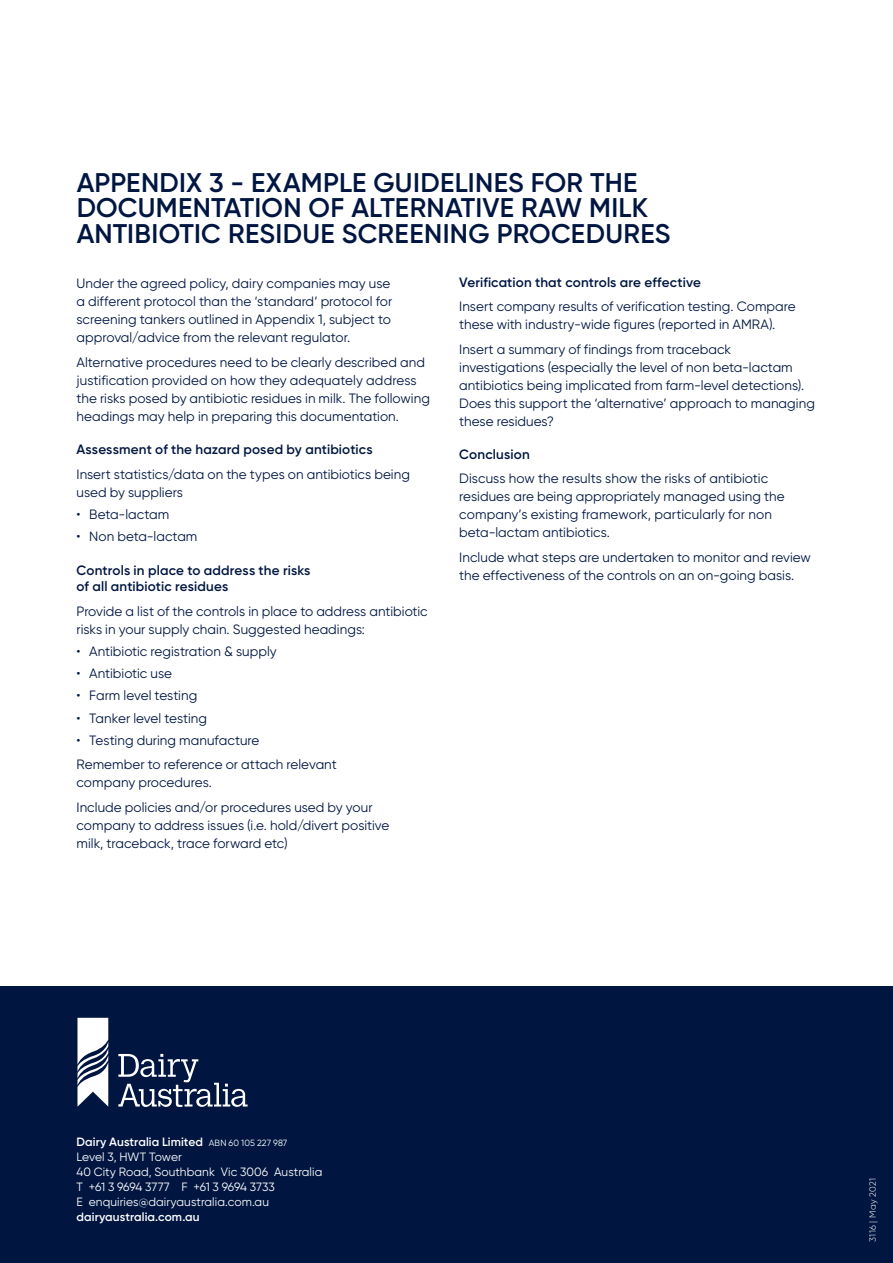
<style>
.page{position:relative;width:893px;height:1263px;background:#fff}
.page>*{position:absolute;margin:0;border:0;box-sizing:border-box;transform-origin:0 0}
.t1{font:600 27px/25.5px "Gilroy";letter-spacing:.01em;color:#001641}
.t2{font:13.5px/18px "Gilroy";letter-spacing:.005em;color:#001641}
.t3{font:600 13.5px/16.5px "Gilroy";letter-spacing:.01em;color:#001641}
.t4{font:12px/15px "Gilroy";color:#fff}
.t5{font:600 12px "Gilroy";letter-spacing:.005em;color:#fff}
.t6{font:300 9px "Gilroy";letter-spacing:.035em;color:#fff}
.s1{font-weight:600}
.s2{font-size:9px}
</style>
<div class="page">
<div style="left:0;top:987px;width:893px;height:276px;background:#001641"></div>
<svg style="left:118px;top:1054px;width:130px;height:53px"></svg>
<svg style="left:78px;top:1018px;width:30px;height:89px"></svg>
<h1 class="t1" style="left:77px;top:169px;width:595px">APPENDIX 3 - EXAMPLE GUIDELINES FOR THE<br>DOCUMENTATION OF ALTERNATIVE RAW MILK<br>ANTIBIOTIC RESIDUE SCREENING PROCEDURES</h1>
<p class="t2" style="left:77px;top:274px;width:317px">Under the agreed policy, dairy companies may use a different protocol than the ‘standard’ protocol for screening tankers outlined in Appendix 1, subject to approval/advice from the relevant regulator.</p>
<p class="t2" style="left:77px;top:353px;width:355px">Alternative procedures need to be clearly described and justification provided on how they adequately address the risks posed by antibiotic residues in milk. The following headings may help in preparing this documentation.</p>
<p class="t3" style="left:77px;top:441px;width:298px">Assessment of the hazard posed by antibiotics</p>
<p class="t2" style="left:77px;top:465px;width:335px">Insert statistics/data on the types on antibiotics being used by suppliers</p>
<p class="t2" style="left:77px;top:505px;width:94px">• Beta-lactam</p>
<p class="t2" style="left:77px;top:527px;width:122px">• Non beta-lactam</p>
<p class="t3" style="left:77px;top:561px;width:235px">Controls in place to address the risks of all antibiotic residues</p>
<p class="t2" style="left:77px;top:602px;width:353px">Provide a list of the controls in place to address antibiotic risks in your supply chain. Suggested headings:</p>
<p class="t2" style="left:77px;top:642px;width:202px">• Antibiotic registration &amp; supply</p>
<p class="t2" style="left:77px;top:664px;width:97px">• Antibiotic use</p>
<p class="t2" style="left:77px;top:686px;width:122px">• Farm level testing</p>
<p class="t2" style="left:77px;top:709px;width:132px">• Tanker level testing</p>
<p class="t2" style="left:77px;top:728px;width:262px;line-height:24.5px">• Testing during manufacture<br>Remember to reference or attach relevant</p>
<p class="t2" style="left:77px;top:770px;width:298px;line-height:24.5px">company procedures.<br>Include policies and/or procedures used by your</p>
<p class="t2" style="left:77px;top:816px;width:314px">company to address issues (i.e. hold/divert positive milk, traceback, trace forward etc)</p>
<p class="t3" style="left:459px;top:274px;width:243px">Verification that controls are effective</p>
<p class="t2" style="left:459px;top:297px;width:338px">Insert company results of verification testing. Compare these with industry-wide figures (reported in AMRA).</p>
<p class="t2" style="left:459px;top:340px;width:357px">Insert a summary of findings from traceback investigations (especially the level of non beta-lactam antibiotics being implicated from farm-level detections).<br>Does this support the ‘alternative’ approach to managing these residues?</p>
<p class="t3" style="left:459px;top:446px;width:72px">Conclusion</p>
<p class="t2" style="left:459px;top:470px;width:327px">Discuss how the results show the risks of antibiotic residues are being appropriately managed using the company’s existing framework, particularly for non beta-lactam antibiotics.</p>
<p class="t2" style="left:459px;top:548px;width:353px">Include what steps are undertaken to monitor and review the effectiveness of the controls on an on-going basis.</p>
<p class="t4" style="left:77px;top:1134px;width:247px"><span class="s1">Dairy Australia Limited</span> <span class="s2">ABN 60 105 227 987<br></span>Level 3, HWT Tower<br>40 City Road, Southbank Vic 3006 Australia T +61 3 9694 3777 F +61 3 9694 3733<br>E enquiries@dairyaustralia.com.au</p>
<p class="t5" style="left:77px;top:1209px;width:125px">dairyaustralia.com.au</p>
<p class="t6" style="left:867px;top:1242px;width:65px;rotate:-90deg">3116 | May 2021</p>
</div>
